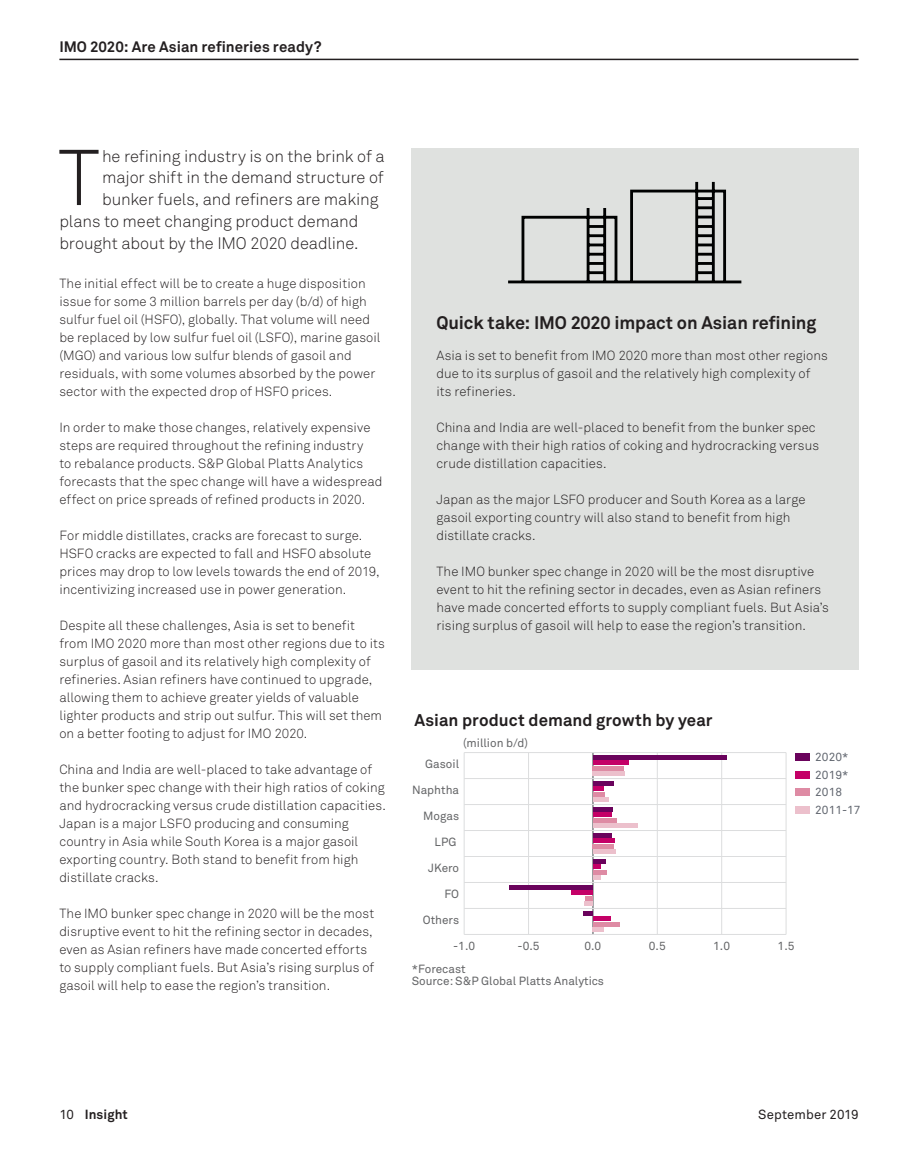
<style>
.page{position:relative;width:918px;height:1168px;background:#fff}
.page>*{position:absolute;margin:0;border:0;box-sizing:border-box;transform-origin:0 0}
.t1{font:300 77.85px "Akkurat Pro";color:#231f20}
.t2{font:700 18px "Akkurat Pro";letter-spacing:-.005em;color:#231f20}
.t3{font:700 16.8px "Akkurat Pro";letter-spacing:.005em;color:#231f20}
.t4{font:300 16.5px "Akkurat Pro";letter-spacing:-.005em;color:#231f20}
.t5{font:700 15px "Akkurat Pro";letter-spacing:.005em;color:#231f20}
.t6{font:300 13.2px/18px "Akkurat Pro";letter-spacing:.005em;color:#231f20}
.t7{font:13.2px "Akkurat Pro";letter-spacing:.01em;color:#231f20}
.t8{font:700 13.2px "Akkurat Pro";letter-spacing:.005em;color:#231f20}
.t9{font:11.7px/11.7px "Akkurat Pro";color:#636466}
.t10{font:11.7px "Akkurat Pro";color:#626770}
.s1{font-weight:400}
</style>
<div class="page">
<hr style="left:464px;top:752px;width:1px;height:182px;background:#dcddde">
<hr style="left:528px;top:752px;width:1px;height:182px;background:#dcddde">
<hr style="left:657px;top:752px;width:1px;height:182px;background:#dcddde">
<hr style="left:721px;top:752px;width:1px;height:182px;background:#dcddde">
<hr style="left:786px;top:752px;width:1px;height:182px;background:#dcddde">
<hr style="left:592px;top:752px;width:2px;height:182px;background:#939598">
<hr style="left:464px;top:934px;width:322px;height:1px;background:#dcddde">
<hr style="left:464px;top:908px;width:322px;height:1px;background:#dcddde">
<hr style="left:464px;top:882px;width:322px;height:1px;background:#dcddde">
<hr style="left:464px;top:856px;width:322px;height:1px;background:#dcddde">
<hr style="left:464px;top:830px;width:322px;height:1px;background:#dcddde">
<hr style="left:464px;top:804px;width:322px;height:1px;background:#dcddde">
<hr style="left:464px;top:778px;width:322px;height:1px;background:#dcddde">
<hr style="left:464px;top:752px;width:322px;height:1px;background:#dcddde">
<div style="left:593px;top:771px;width:32px;height:5px;background:#ecc0cc"></div>
<div style="left:593px;top:797px;width:16px;height:5px;background:#ecc0cc"></div>
<hr style="left:593px;top:823px;width:45px;height:4px;background:#ecc0cc">
<hr style="left:593px;top:849px;width:23px;height:4px;background:#ecc0cc">
<svg style="left:593px;top:875px;width:7px;height:4px"></svg>
<hr style="left:593px;top:927px;width:11px;height:4px;background:#ecc0cc">
<hr style="left:593px;top:766px;width:31px;height:4px;background:#de8ba4">
<hr style="left:593px;top:792px;width:11px;height:4px;background:#de8ba4">
<hr style="left:593px;top:818px;width:24px;height:4px;background:#de8ba4">
<hr style="left:593px;top:844px;width:21px;height:4px;background:#de8ba4">
<hr style="left:593px;top:870px;width:13px;height:4px;background:#de8ba4">
<svg style="left:584px;top:896px;width:9px;height:9px"></svg>
<hr style="left:593px;top:922px;width:27px;height:4px;background:#de8ba4">
<div style="left:593px;top:760px;width:36px;height:5px;background:#c40067"></div>
<div style="left:593px;top:786px;width:11px;height:5px;background:#c40067"></div>
<div style="left:593px;top:812px;width:18px;height:5px;background:#c40067"></div>
<div style="left:593px;top:838px;width:22px;height:5px;background:#c40067"></div>
<div style="left:593px;top:864px;width:8px;height:5px;background:#c40067"></div>
<div style="left:571px;top:890px;width:22px;height:5px;background:#c40067"></div>
<div style="left:593px;top:916px;width:17px;height:5px;background:#c40067"></div>
<div style="left:593px;top:755px;width:134px;height:5px;background:#6a035c"></div>
<div style="left:593px;top:781px;width:20px;height:5px;background:#6a035c"></div>
<div style="left:593px;top:807px;width:19px;height:5px;background:#6a035c"></div>
<div style="left:593px;top:833px;width:18px;height:5px;background:#6a035c"></div>
<div style="left:593px;top:859px;width:12px;height:5px;background:#6a035c"></div>
<div style="left:509px;top:885px;width:84px;height:5px;background:#6a035c"></div>
<div style="left:584px;top:911px;width:9px;height:5px;background:#6a035c"></div>
<div style="left:795px;top:806px;width:15px;height:7px;background:#ecc0cc"></div>
<div style="left:795px;top:789px;width:15px;height:7px;background:#de8ba4"></div>
<div style="left:795px;top:771px;width:15px;height:7px;background:#c40067"></div>
<div style="left:795px;top:754px;width:15px;height:7px;background:#6a035c"></div>
<hr style="left:59px;top:59px;width:800px;height:1px;background:#231f20">
<div style="left:411px;top:149px;width:448px;height:521px;background:#dfe1df"></div>
<svg style="left:508px;top:181px;width:234px;height:103px"></svg>
<p class="t5" style="left:59px;top:38px;width:264px">IMO 2020: Are Asian refineries ready?</p>
<h1 class="t1" style="left:58px;top:132px;width:43px">T</h1>
<p class="t4" style="left:102px;top:146px;width:284px">he refining industry is on the brink of a</p>
<p class="t4" style="left:102px;top:168px;width:283px">major shift in the demand structure of</p>
<p class="t4" style="left:102px;top:189px;width:278px">bunker fuels, and refiners are making</p>
<p class="t4" style="left:59px;top:211px;width:301px">plans to meet changing product demand</p>
<p class="t4" style="left:59px;top:233px;width:301px">brought about by the IMO 2020 deadline.</p>
<p class="t6" style="left:59px;top:274px;width:323px">The initial effect will be to create a huge disposition issue for some 3 million barrels per day (b/d) of high sulfur fuel oil (HSFO), globally. That volume will need be replaced by low sulfur fuel oil (LSFO), marine gasoil (MGO) and various low sulfur blends of gasoil and residuals, with some volumes absorbed by the power sector with the expected drop of HSFO prices.</p>
<p class="t6" style="left:59px;top:418px;width:325px">In order to make those changes, relatively expensive steps are required throughout the refining industry<br>to rebalance products. S&amp;P Global Platts Analytics forecasts that the spec change will have a widespread effect on price spreads of refined products in 2020.</p>
<p class="t6" style="left:59px;top:526px;width:322px">For middle distillates, cracks are forecast to surge.<br>HSFO cracks are expected to fall and HSFO absolute prices may drop to low levels towards the end of 2019, incentivizing increased use in power generation.</p>
<p class="t6" style="left:59px;top:616px;width:327px">Despite all these challenges, Asia is set to benefit from IMO 2020 more than most other regions due to its surplus of gasoil and its relatively high complexity of refineries. Asian refiners have continued to upgrade, allowing them to achieve greater yields of valuable lighter products and strip out sulfur. This will set them on a better footing to adjust for IMO 2020.</p>
<p class="t6" style="left:59px;top:760px;width:328px">China and India are well-placed to take advantage of the bunker spec change with their high ratios of coking and hydrocracking versus crude distillation capacities.<br>Japan is a major LSFO producing and consuming country in Asia while South Korea is a major gasoil exporting country. Both stand to benefit from high distillate cracks.</p>
<p class="t6" style="left:59px;top:904px;width:316px">The IMO bunker spec change in 2020 will be the most disruptive event to hit the refining sector in decades, even as Asian refiners have made concerted efforts to supply compliant fuels. But Asia’s rising surplus of gasoil will help to ease the region’s transition.</p>
<h2 class="t2" style="left:436px;top:311px;width:382px">Quick take: IMO 2020 impact on Asian refining</h2>
<p class="t6" style="left:436px;top:346px;width:393px">Asia is set to benefit from IMO 2020 more than most other regions due to its surplus of gasoil and the relatively high complexity of its refineries.</p>
<p class="t6" style="left:436px;top:418px;width:384px">China and India are well-placed to benefit from the bunker spec change with their high ratios of coking and hydrocracking versus crude distillation capacities.</p>
<p class="t6" style="left:436px;top:490px;width:371px">Japan as the major LSFO producer and South Korea as a large gasoil exporting country will also stand to benefit from high distillate cracks.</p>
<p class="t6" style="left:436px;top:562px;width:394px">The IMO bunker spec change in 2020 will be the most disruptive event to hit the refining sector in decades, even as Asian refiners have made concerted efforts to supply compliant fuels. But Asia’s rising surplus of gasoil will help to ease the region’s transition.</p>
<p class="t3" style="left:415px;top:710px;width:299px">Asian product demand growth by year</p>
<p class="t9" style="left:463px;top:737px;width:67px">(million b/d)</p>
<p class="t9" style="left:425px;top:758px;width:35px">Gasoil</p>
<p class="t9" style="left:412px;top:784px;width:49px">Naphtha</p>
<p class="t9" style="left:423px;top:810px;width:37px">Mogas</p>
<p class="t9" style="left:435px;top:836px;width:23px">LPG</p>
<p class="t9" style="left:428px;top:862px;width:32px">JKero</p>
<p class="t9" style="left:444px;top:888px;width:16px">FO</p>
<p class="t9" style="left:423px;top:914px;width:38px">Others</p>
<p class="t9" style="left:453px;top:940px;width:24px">-1.0</p>
<p class="t9" style="left:518px;top:940px;width:24px">-0.5</p>
<p class="t9" style="left:584px;top:940px;width:18px">0.0</p>
<p class="t9" style="left:649px;top:940px;width:18px">0.5</p>
<p class="t9" style="left:713px;top:940px;width:18px">1.0</p>
<p class="t9" style="left:778px;top:940px;width:18px">1.5</p>
<p class="t9" style="left:412px;top:963px;width:194px">*Forecast<br>Source: S&amp;P Global Platts Analytics</p>
<p class="t10" style="left:815px;top:750px;width:35px">2020*</p>
<p class="t10" style="left:815px;top:768px;width:35px">2019*</p>
<p class="t10" style="left:815px;top:785px;width:28px">2018</p>
<p class="t10" style="left:815px;top:803px;width:47px">2011-17</p>
<p class="t8" style="left:59px;top:1106px;width:70px"><span class="s1">10</span> Insight</p>
<p class="t7" style="left:758px;top:1106px;width:102px">September 2019</p>
</div>
